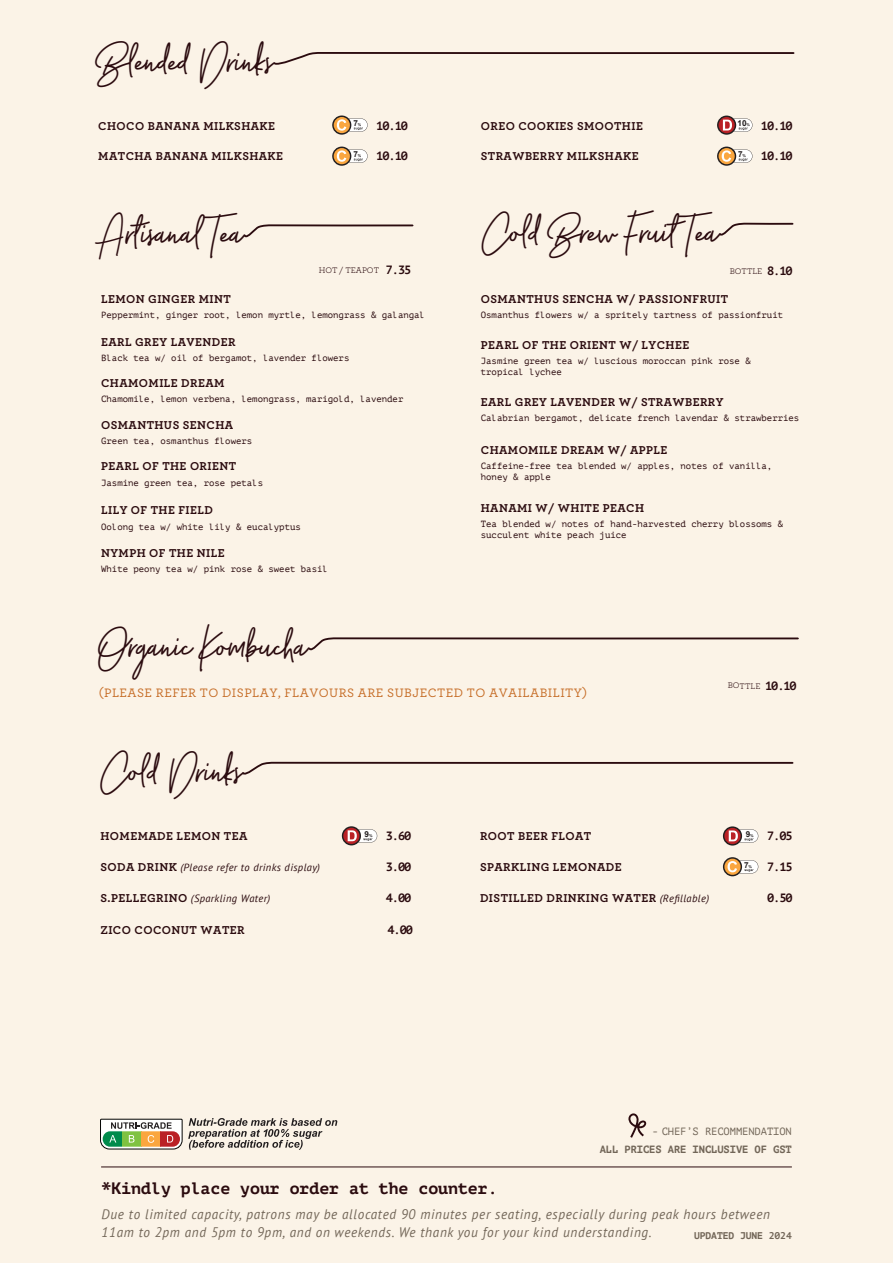
<style>
.page{position:relative;width:893px;height:1263px;background:#fbf3e7}
.page>*{position:absolute;margin:0;border:0;box-sizing:border-box;transform-origin:0 0}
.t1{font:37.5px "Ball Pen Regular";color:#2b0b0f}
.t2{font:700 16.5px "PT Mono";color:#2b0b0f}
.t3{font:italic 13.8px/18px "PT Sans";letter-spacing:.05em;color:#726658;scale:.96 1}
.t4{font:500 12.9px "Archer";letter-spacing:.035em;color:#c66d27}
.t5{font:700 12px "Archer";letter-spacing:.035em;color:#2b0b0f}
.t6{font:700 12px "PT Mono";letter-spacing:-.09em;color:#2b0b0f}
.t7{font:italic 10.5px "PT Sans";letter-spacing:.035em;color:#2b0b0f}
.t8{font:700 10.5px "PT Mono";letter-spacing:-.01em;color:#726658}
.t9{font:10.5px "PT Mono";letter-spacing:-.01em;color:#726658}
.t10{font:700 9.75px "PT Mono";letter-spacing:-.01em;color:#726658}
.t11{font:9px/10.8px "PT Mono";color:#2b0b0f}
.t12{font:8.55px "Archer";letter-spacing:-.005em;color:#2b0b0f}
.t13{font:700 8.25px "Arial";color:#231f20}
.s1{font-size:3.9px}
.s2{font-family:"PT Mono";font-weight:700;font-size:12px}
.s3{font-family:"Archer";font-weight:700;font-style:normal;font-size:12px}
.s4{font-family:"PT Sans";font-weight:400;font-style:italic;font-size:10.5px}
</style>
<div class="page">
<hr style="left:101px;top:1166px;width:691px;height:1px;background:#2b0b0f">
<svg style="left:628px;top:1113px;width:18px;height:25px"></svg>
<svg style="left:244px;top:224px;width:170px;height:14px"></svg>
<svg style="left:242px;top:761px;width:552px;height:14px"></svg>
<svg style="left:719px;top:222px;width:75px;height:14px"></svg>
<svg style="left:273px;top:52px;width:522px;height:13px"></svg>
<svg style="left:308px;top:637px;width:491px;height:14px"></svg>
<svg style="left:332px;top:115px;width:36px;height:20px"></svg>
<svg style="left:717px;top:116px;width:35px;height:19px"></svg>
<svg style="left:332px;top:147px;width:36px;height:19px"></svg>
<svg style="left:717px;top:147px;width:35px;height:19px"></svg>
<svg style="left:100px;top:1118px;width:237px;height:32px"></svg>
<svg style="left:723px;top:857px;width:35px;height:19px"></svg>
<svg style="left:342px;top:826px;width:35px;height:19px"></svg>
<svg style="left:723px;top:826px;width:35px;height:19px"></svg>
<h1 class="t1" style="left:100px;top:34px;width:175px">Blended Drinks</h1>
<h3 class="t5" style="left:98px;top:116px;width:178px">CHOCO BANANA MILKSHAKE</h3>
<h3 class="t5" style="left:98px;top:147px;width:186px">MATCHA BANANA MILKSHAKE</h3>
<p class="t13" style="left:353px;top:118px;width:9px">7<span class="s1">%</span></p>
<p class="t13" style="left:738px;top:118px;width:14px">10<span class="s1">%</span></p>
<p class="t13" style="left:353px;top:149px;width:9px">7<span class="s1">%</span></p>
<p class="t13" style="left:738px;top:149px;width:9px">7<span class="s1">%</span></p>
<h3 class="t6" style="left:376px;top:118px;width:33px">10.10</h3>
<h3 class="t6" style="left:376px;top:149px;width:33px">10.10</h3>
<h3 class="t5" style="left:481px;top:117px;width:164px">OREO COOKIES SMOOTHIE</h3>
<h3 class="t6" style="left:761px;top:119px;width:33px">10.10</h3>
<h3 class="t5" style="left:481px;top:147px;width:159px">STRAWBERRY MILKSHAKE</h3>
<h3 class="t6" style="left:761px;top:149px;width:33px">10.10</h3>
<h1 class="t1" style="left:105px;top:207px;width:144px">Artisanal Tea</h1>
<p class="t12" style="left:319px;top:264px;width:94px">HOT / TEAPOT <span class="s2">7.35</span></p>
<h3 class="t5" style="left:101px;top:290px;width:131px">LEMON GINGER MINT</h3>
<p class="t11" style="left:101px;top:310px;width:325px">Peppermint, ginger root, lemon myrtle, lemongrass &amp; galangal</p>
<h3 class="t5" style="left:101px;top:332px;width:136px">EARL GREY LAVENDER</h3>
<p class="t11" style="left:101px;top:352px;width:250px">Black tea w/ oil of bergamot, lavender flowers</p>
<h3 class="t5" style="left:101px;top:373px;width:125px">CHAMOMILE DREAM</h3>
<p class="t11" style="left:101px;top:394px;width:304px">Chamomile, lemon verbena, lemongrass, marigold, lavender</p>
<h3 class="t5" style="left:101px;top:415px;width:134px">OSMANTHUS SENCHA</h3>
<p class="t11" style="left:101px;top:435px;width:153px">Green tea, osmanthus flowers</p>
<h3 class="t5" style="left:101px;top:457px;width:137px">PEARL OF THE ORIENT</h3>
<p class="t11" style="left:101px;top:477px;width:163px">Jasmine green tea, rose petals</p>
<h3 class="t5" style="left:101px;top:500px;width:113px">LILY OF THE FIELD</h3>
<p class="t11" style="left:101px;top:521px;width:201px">Oolong tea w/ white lily &amp; eucalyptus</p>
<h3 class="t5" style="left:101px;top:544px;width:125px">NYMPH OF THE NILE</h3>
<p class="t11" style="left:101px;top:564px;width:228px">White peony tea w/ pink rose &amp; sweet basil</p>
<h1 class="t1" style="left:485px;top:205px;width:239px">Cold Brew Fruit Tea</h1>
<h3 class="t5" style="left:481px;top:290px;width:249px">OSMANTHUS SENCHA W/ PASSIONFRUIT</h3>
<p class="t12" style="left:730px;top:265px;width:65px">BOTTLE <span class="s2">8.10</span></p>
<p class="t11" style="left:481px;top:310px;width:304px">Osmanthus flowers w/ a spritely tartness of passionfruit</p>
<h3 class="t5" style="left:481px;top:335px;width:210px">PEARL OF THE ORIENT W/ LYCHEE</h3>
<p class="t11" style="left:481px;top:355px;width:271px">Jasmine green tea w/ luscious moroccan pink rose &amp; tropical lychee</p>
<h3 class="t5" style="left:481px;top:393px;width:244px">EARL GREY LAVENDER W/ STRAWBERRY</h3>
<p class="t11" style="left:481px;top:413px;width:320px">Calabrian bergamot, delicate french lavendar &amp; strawberries</p>
<h3 class="t5" style="left:481px;top:440px;width:188px">CHAMOMILE DREAM W/ APPLE</h3>
<p class="t11" style="left:481px;top:460px;width:293px">Caffeine-free tea blended w/ apples, notes of vanilla, honey &amp; apple</p>
<h3 class="t5" style="left:481px;top:498px;width:165px">HANAMI W/ WHITE PEACH</h3>
<p class="t11" style="left:481px;top:518px;width:304px">Tea blended w/ notes of hand-harvested cherry blossoms &amp; succulent white peach juice</p>
<h1 class="t1" style="left:103px;top:619px;width:207px">Organic Kombucha</h1>
<h3 class="t4" style="left:99px;top:683px;width:490px">(PLEASE REFER TO DISPLAY, FLAVOURS ARE SUBJECTED TO AVAILABILITY)</h3>
<h1 class="t1" style="left:104px;top:744px;width:140px">Cold Drinks</h1>
<p class="t12" style="left:728px;top:680px;width:71px">BOTTLE <span class="s2">10.10</span></p>
<h3 class="t5" style="left:100px;top:826px;width:149px">HOMEMADE LEMON TEA</h3>
<h3 class="t5" style="left:480px;top:826px;width:113px">ROOT BEER FLOAT</h3>
<h3 class="t6" style="left:767px;top:828px;width:27px">7.05</h3>
<h3 class="t6" style="left:386px;top:828px;width:27px">3.60</h3>
<p class="t13" style="left:365px;top:829px;width:9px">9<span class="s1">%</span></p>
<p class="t13" style="left:746px;top:829px;width:9px">9<span class="s1">%</span></p>
<p class="t7" style="left:100px;top:861px;width:221px"><span class="s3">SODA DRINK</span> (Please refer to drinks display)</p>
<p class="t7" style="left:100px;top:892px;width:171px"><span class="s3">S.PELLEGRINO</span> (Sparkling Water)</p>
<h3 class="t6" style="left:386px;top:860px;width:27px">3.00</h3>
<h3 class="t6" style="left:386px;top:891px;width:27px">4.00</h3>
<h3 class="t5" style="left:480px;top:857px;width:143px">SPARKLING LEMONADE</h3>
<h3 class="t6" style="left:767px;top:859px;width:27px">7.15</h3>
<h3 class="t5" style="left:480px;top:888px;width:231px">DISTILLED DRINKING WATER <span class="s4">(Refillable)</span></h3>
<h3 class="t6" style="left:767px;top:890px;width:27px">0.50</h3>
<p class="t13" style="left:744px;top:860px;width:9px">7<span class="s1">%</span></p>
<h3 class="t5" style="left:100px;top:920px;width:146px">ZICO COCONUT WATER</h3>
<h3 class="t6" style="left:387px;top:922px;width:27px">4.00</h3>
<p class="t9" style="left:652px;top:1126px;width:141px">- CHEF’S RECOMMENDATION</p>
<p class="t8" style="left:600px;top:1143px;width:194px">ALL PRICES ARE INCLUSIVE OF GST</p>
<h2 class="t2" style="left:102px;top:1178px;width:398px">*Kindly place your order at the counter.</h2>
<h3 class="t3" style="left:102px;top:1205px;width:698px">Due to limited capacity, patrons may be allocated 90 minutes per seating, especially during peak hours between<br>11am to 2pm and 5pm to 9pm, and on weekends. We thank you for your kind understanding.</h3>
<p class="t10" style="left:694px;top:1229px;width:99px">UPDATED JUNE 2024</p>
</div>
